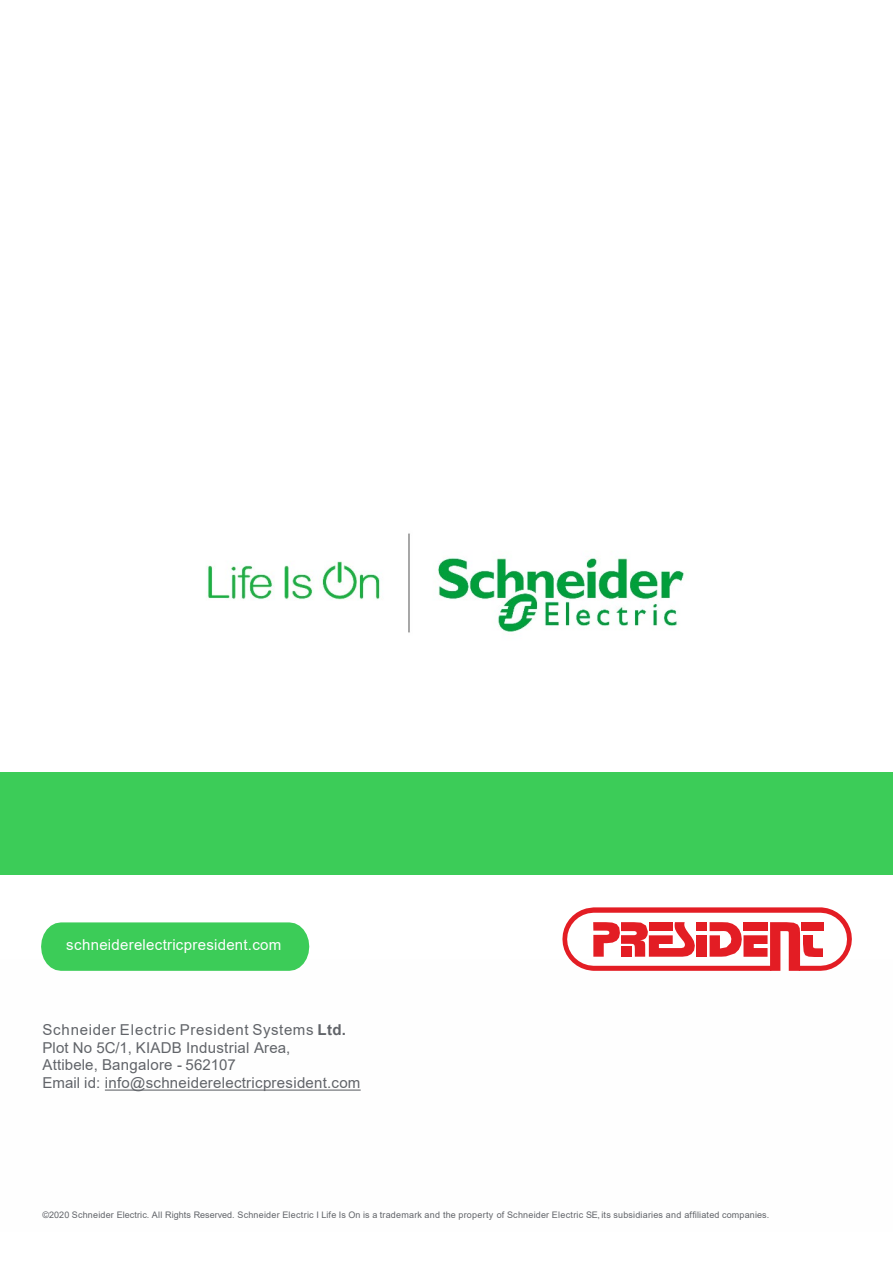
<style>
.page{position:relative;width:893px;height:1263px;background:#fff}
.page>*{position:absolute;margin:0;border:0;box-sizing:border-box;transform-origin:0 0}
.t1{font:15px/17.2px "Arial";letter-spacing:.02em;color:#616469}
.t2{font:15px "Arial";letter-spacing:.02em;color:#fefefe}
.t3{font:9px "Arial";letter-spacing:.02em;color:#616469}
.s1{font-weight:700}
</style>
<div class="page">
<div style="left:0;top:773px;width:892px;height:102px;background:#3ccc58"></div>
<svg style="left:105px;top:1090px;width:256px;height:1px"></svg>
<svg style="left:41px;top:922px;width:268px;height:49px;background:#44ce5f"></svg>
<svg style="left:562px;top:907px;width:289px;height:64px"></svg>
<div style="left:801px;top:922px;width:22px;height:9px;background:#e31d24"></div>
<img style="left:207px;top:533px;width:477px;height:100px">
<p class="t2" style="left:66px;top:934px;width:217px">schneiderelectricpresident.com</p>
<p class="t1" style="left:43px;top:1021px;width:305px">Schneider Electric President Systems <span class="s1">Ltd.<br></span>Plot No 5C/1, KIADB Industrial Area,<br>Attibele, Bangalore - 562107</p>
<p class="t1" style="left:43px;top:1074px;width:319px">Email id: info@schneiderelectricpresident.com</p>
<p class="t3" style="left:43px;top:1209px;width:728px">©2020 Schneider Electric. All Rights Reserved. Schneider Electric I Life Is On is a trademark and the property of Schneider Electric SE, its subsidiaries and affiliated companies.</p>
</div>
